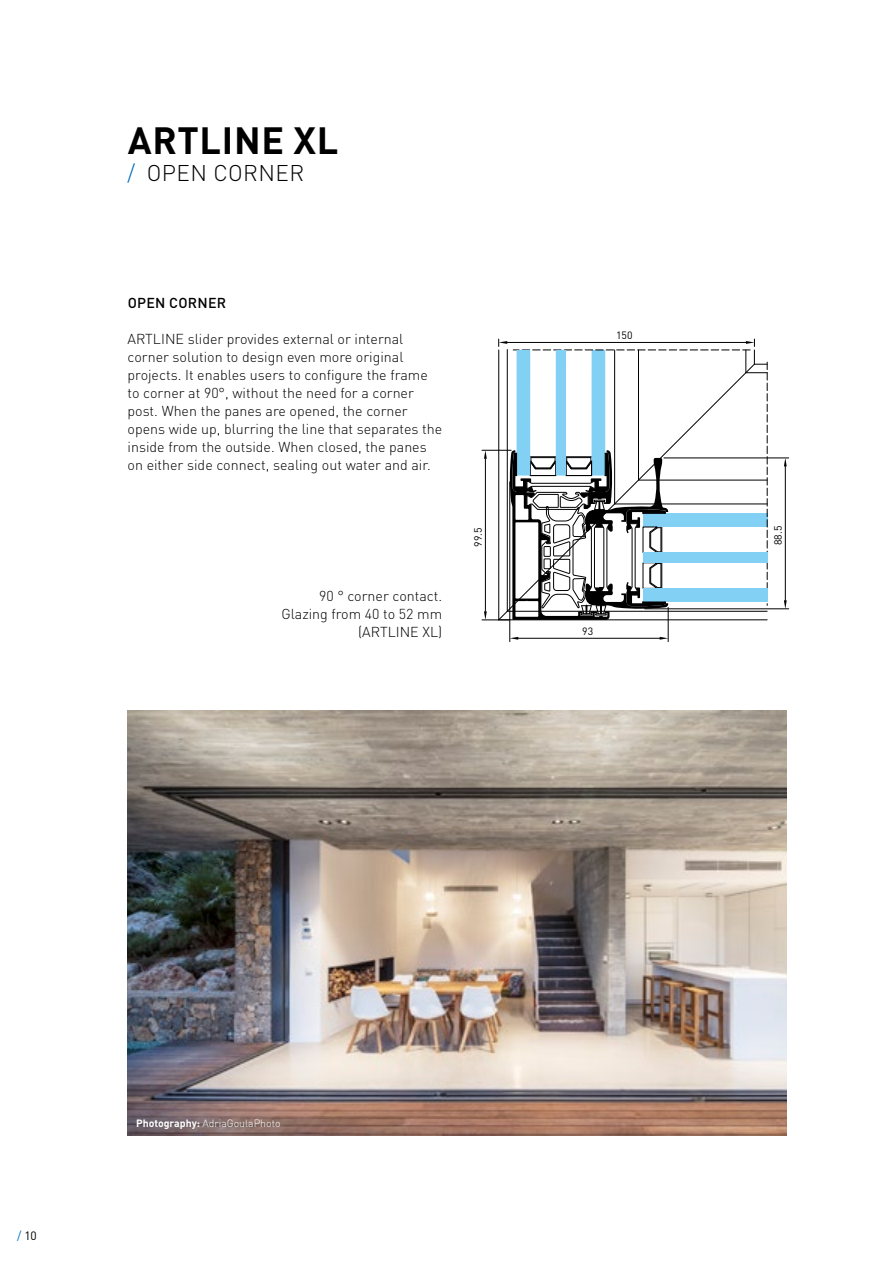
<style>
.page{position:relative;width:893px;height:1263px;background:#fff}
.page>*{position:absolute;margin:0;border:0;box-sizing:border-box;transform-origin:0 0}
.t1{font:700 37.5px "DIN Pro";letter-spacing:.02em;color:#000}
.t2{font:300 22.5px "DIN Pro";letter-spacing:.02em;color:#000}
.t3{font:300 14.25px/18px "DIN Pro";color:#000}
.t4{font:500 14.25px "DIN Pro";letter-spacing:.02em;color:#000}
.t5{font:12px "DIN Pro";color:#000}
.t6{font:300 10.5px "DIN Pro";color:#fff}
.t7{font:10.5px "DIN Pro";color:#000}
.s1{color:#006eb7}
.s2{font-weight:700}
</style>
<div class="page">
<img style="left:128px;top:710px;width:659px;height:425px">
<svg style="left:510px;top:637px;width:8px;height:3px"></svg>
<svg style="left:660px;top:637px;width:8px;height:3px"></svg>
<svg style="left:784px;top:600px;width:3px;height:8px"></svg>
<svg style="left:784px;top:459px;width:3px;height:7px"></svg>
<hr style="left:509px;top:482px;width:1px;height:160px;background:#000">
<hr style="left:668px;top:607px;width:1px;height:35px;background:#000">
<hr style="left:518px;top:638px;width:142px;height:1px;background:#000">
<hr style="left:645px;top:608px;width:144px;height:1px;background:#000">
<hr style="left:664px;top:458px;width:125px;height:1px;background:#000">
<hr style="left:785px;top:466px;width:1px;height:134px;background:#000">
<svg style="left:482px;top:339px;width:286px;height:282px"></svg>
<h1 class="t1" style="left:128px;top:109px;width:212px">ARTLINE XL</h1>
<h2 class="t2" style="left:128px;top:156px;width:178px"><span class="s1">/</span> OPEN CORNER</h2>
<p class="t4" style="left:128px;top:291px;width:100px">OPEN CORNER</p>
<p class="t3" style="left:128px;top:328px;width:316px">ARTLINE slider provides external or internal corner solution to design even more original projects. It enables users to configure the frame to corner at 90°, without the need for a corner post. When the panes are opened, the corner opens wide up, blurring the line that separates the inside from the outside. When closed, the panes on either side connect, sealing out water and air.</p>
<p class="t3" style="left:282px;top:586px;width:162px;text-align:right">90 ° corner contact.<br>Glazing from 40 to 52 mm (ARTLINE XL)</p>
<p class="t7" style="left:470px;top:547px;width:21px;rotate:-90deg">99.5</p>
<p class="t7" style="left:616px;top:327px;width:18px">150</p>
<p class="t7" style="left:582px;top:623px;width:12px">93</p>
<p class="t7" style="left:770px;top:545px;width:21px;rotate:-90deg">88.5</p>
<p class="t5" style="left:17px;top:1226px;width:21px"><span class="s1">/</span> 10</p>
<p class="t6" style="left:136px;top:1115px;width:146px"><span class="s2">Photography:</span> AdriaGoulaPhoto</p>
</div>
